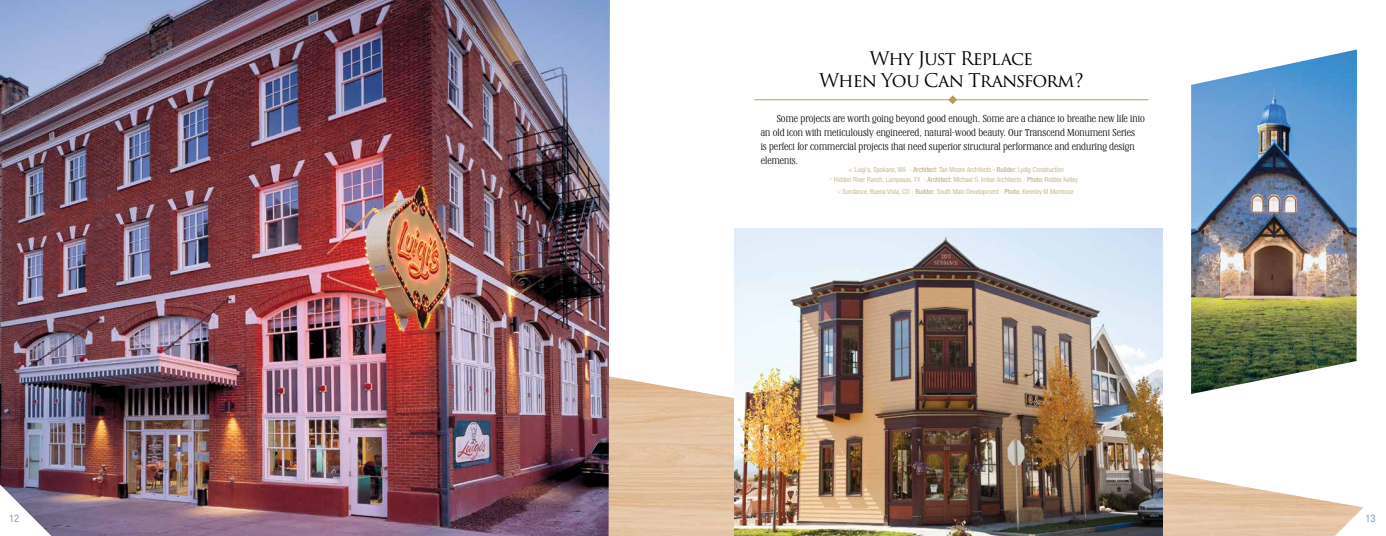
<style>
.page{position:relative;width:1386px;height:536px;background:#fff}
.page>*{position:absolute;margin:0;border:0;box-sizing:border-box;transform-origin:0 0}
.t1{font:18.38px/22.1px "Trajan Pro 3";letter-spacing:-.055em;color:#000;text-align:center}
.t2{font:300 10.5px/14px "Stirling";color:#000}
.t3{font:condensed 10.5px "Helvetica Neue";color:#7fa1bc}
.t4{font:300 condensed 7px/10.5px "Helvetica Neue";color:#bda576;text-align:center}
.t5{font:100 condensed 7px "Helvetica Neue";color:#bda576}
.s1{font-weight:400}
</style>
<div class="page">
<hr style="left:755px;top:100px;width:393px;height:1px;background:#b69b5f">
<svg style="left:948px;top:95px;width:9px;height:9px"></svg>
<img style="left:610px;top:367px;width:725px;height:169px">
<img style="left:0;top:0;width:610px;height:536px">
<svg style="left:1335px;top:502px;width:29px;height:34px"></svg>
<svg style="left:0;top:484px;width:51px;height:52px"></svg>
<img style="left:1191px;top:49px;width:166px;height:345px">
<img style="left:735px;top:228px;width:428px;height:308px">
<h1 class="t1" style="left:819px;top:48px;width:266px">Why Just Replace<br>When You Can Transform?</h1>
<p class="t2" style="left:761px;top:111px;width:386px;text-indent:16px">Some projects are worth going beyond good enough. Some are a chance to breathe new life into an old icon with meticulously engineered, natural-wood beauty. Our Transcend Monument Series<br>is perfect for commercial projects that need superior structural performance and enduring design elements.</p>
<p class="t4" style="left:834px;top:164px;width:245px">&lt; Luigi’s, Spokane, WA - <span class="s1">Architect:</span> Tan Moore Architects - <span class="s1">Builder:</span> Lydig Construction<br>Hidden River Ranch, Lampasas, TX - <span class="s1">Architect:</span> Michael G. Imber Architects - <span class="s1">Photo:</span> Robbie Kelley</p>
<p class="t4" style="left:842px;top:186px;width:232px">Sundance, Buena Vista, CO - <span class="s1">Builder:</span> South Main Development - <span class="s1">Photo:</span> Kennley M Montrose</p>
<p class="t5" style="left:833px;top:184px;width:6px;rotate:-180deg">&lt;</p>
<p class="t5" style="left:834px;top:194px;width:6px;rotate:-90deg">&lt;</p>
<p class="t3" style="left:9px;top:512px;width:12px">12</p>
<p class="t3" style="left:1366px;top:511px;width:12px">13</p>
</div>
